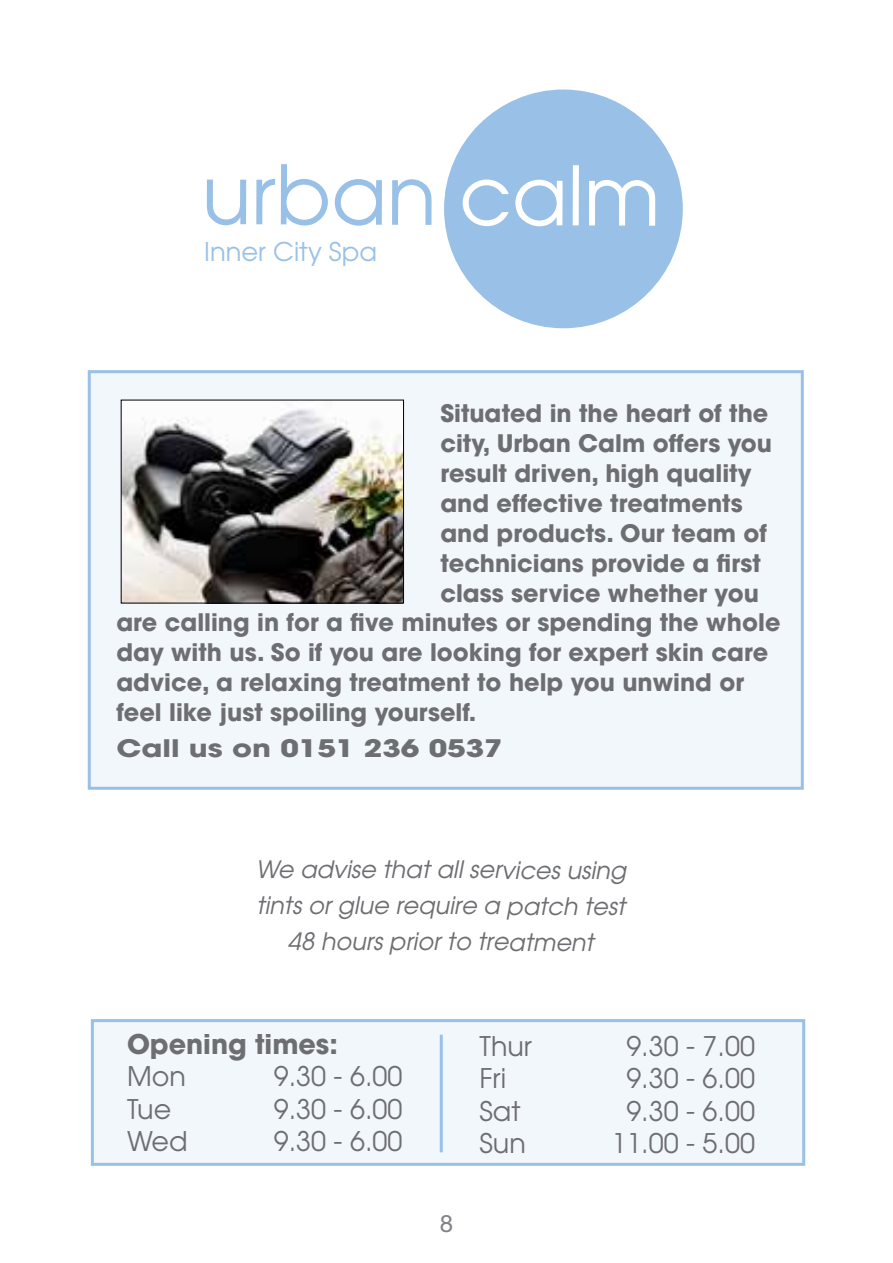
<style>
.page{position:relative;width:893px;height:1263px;background:#fff}
.page>*{position:absolute;margin:0;border:0;box-sizing:border-box;transform-origin:0 0}
.t1{font:81.6px "Avant Garde";letter-spacing:-.005em;color:#99c1e7}
.t2{font:27px "Avant Garde";color:#6d6e71}
.t3{font:700 27px "Avant Garde";color:#6d6e71}
.t4{font:25.8px "Avant Garde";color:#99c1e7}
.t5{font:700 24px "Avant Garde";color:#6d6e71}
.t6{font:italic 24px/36px "Avant Garde";color:#6d6e71;text-align:center}
.t7{font:700 24px "Avant Garde";color:#6d6e71;scale:1.25 1}
.t8{font:24px "Helvetica Neue";color:#808285}
.s1{color:#fff}
</style>
<div class="page">
<div style="left:88px;top:370px;width:716px;height:420px;background:#f2f7fc;border:3px solid #99c1e7"></div>
<img style="left:123px;top:402px;width:279px;height:199px">
<div style="left:121px;top:400px;width:283px;height:203px;border:1px solid #000"></div>
<div style="left:444px;top:89px;width:239px;height:239px;background:#99c1e7;border-radius:50%"></div>
<div style="left:91px;top:1019px;width:714px;height:147px;background:#f2f7fc;border:3px solid #99c1e7"></div>
<hr style="left:440px;top:1035px;width:3px;height:117px;background:#99c1e7">
<h1 class="t1" style="left:202px;top:144px;width:460px">urban <span class="s1">calm</span></h1>
<p class="t4" style="left:204px;top:235px;width:174px">Inner City Spa</p>
<p class="t5" style="left:440px;top:397px;width:329px">Situated in the heart of the</p>
<p class="t5" style="left:440px;top:427px;width:333px">city, Urban Calm offers you</p>
<p class="t5" style="left:440px;top:457px;width:313px">result driven, high quality</p>
<p class="t5" style="left:440px;top:487px;width:304px">and effective treatments</p>
<p class="t5" style="left:440px;top:517px;width:328px">and products. Our team of</p>
<p class="t5" style="left:440px;top:547px;width:322px">technicians provide a first</p>
<p class="t5" style="left:440px;top:577px;width:320px">class service whether you</p>
<p class="t5" style="left:116px;top:606px;width:666px">are calling in for a five minutes or spending the whole</p>
<p class="t5" style="left:116px;top:636px;width:653px">day with us. So if you are looking for expert skin care</p>
<p class="t5" style="left:116px;top:666px;width:629px">advice, a relaxing treatment to help you unwind or</p>
<p class="t5" style="left:116px;top:696px;width:361px">feel like just spoiling yourself.</p>
<p class="t7" style="left:116px;top:732px;width:311px">Call us on 0151 236 0537</p>
<p class="t6" style="left:256px;top:851px;width:372px">We advise that all services using tints or glue require a patch test<br>48 hours prior to treatment</p>
<p class="t3" style="left:127px;top:1026px;width:212px">Opening times:</p>
<p class="t2" style="left:127px;top:1059px;width:60px">Mon</p>
<p class="t2" style="left:274px;top:1059px;width:130px">9.30 - 6.00</p>
<p class="t2" style="left:127px;top:1092px;width:46px">Tue</p>
<p class="t2" style="left:274px;top:1092px;width:130px">9.30 - 6.00</p>
<p class="t2" style="left:127px;top:1124px;width:62px">Wed</p>
<p class="t2" style="left:274px;top:1124px;width:130px">9.30 - 6.00</p>
<p class="t8" style="left:440px;top:1209px;width:15px">8</p>
<p class="t2" style="left:479px;top:1029px;width:54px">Thur</p>
<p class="t2" style="left:626px;top:1029px;width:130px">9.30 - 7.00</p>
<p class="t2" style="left:479px;top:1061px;width:28px">Fri</p>
<p class="t2" style="left:626px;top:1061px;width:130px">9.30 - 6.00</p>
<p class="t2" style="left:479px;top:1094px;width:43px">Sat</p>
<p class="t2" style="left:626px;top:1094px;width:130px">9.30 - 6.00</p>
<p class="t2" style="left:479px;top:1126px;width:48px">Sun</p>
<p class="t2" style="left:611px;top:1126px;width:145px">11.00 - 5.00</p>
</div>
